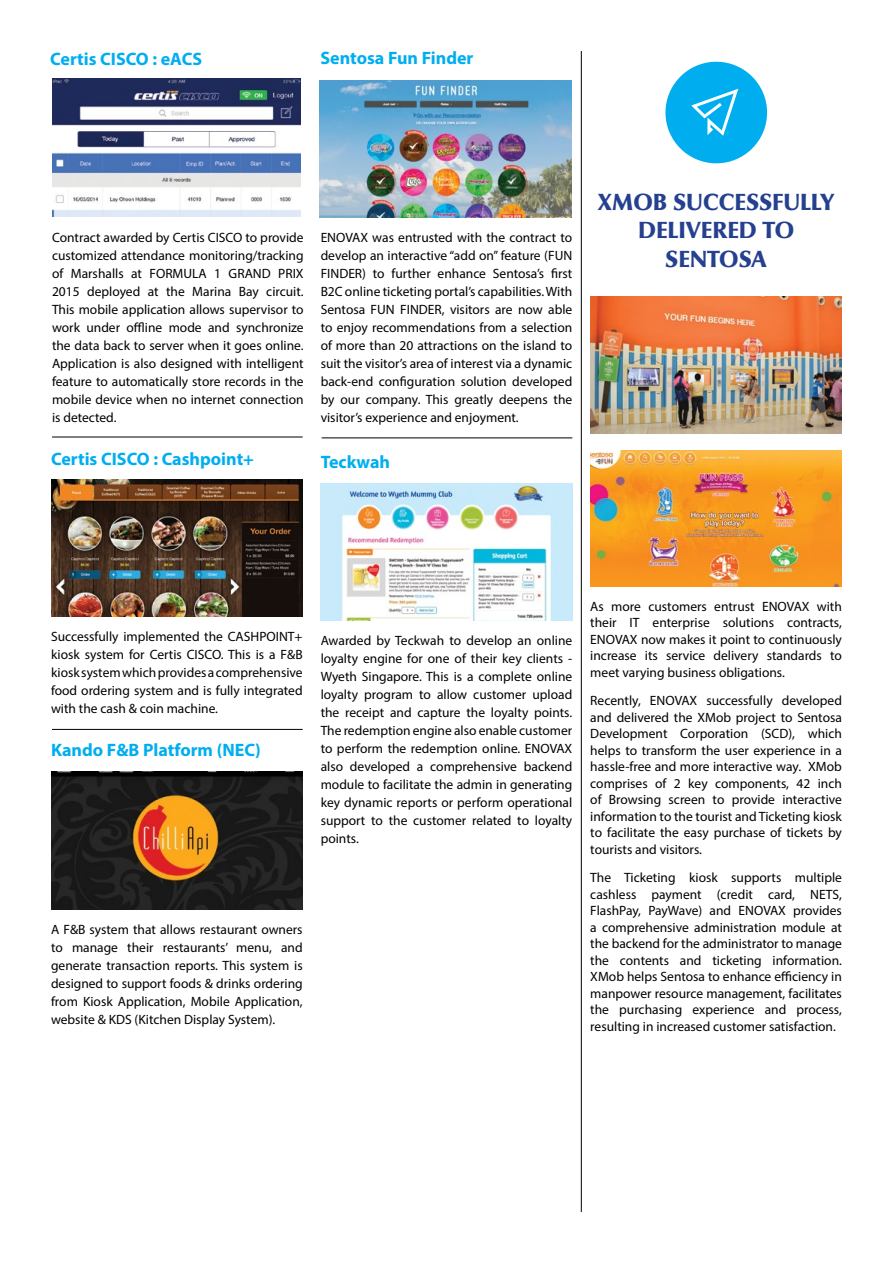
<style>
.page{position:relative;width:893px;height:1263px;background:#fff}
.page>*{position:absolute;margin:0;border:0;box-sizing:border-box;transform-origin:0 0}
.t1{font:24px/28.8px "URW Classico Blac";color:#25408f;text-align:center}
.t2{font:700 18px "Myriad Pro";color:#00aeef}
.t3{font:13.5px/18px "Myriad Pro";color:#000;text-align:justify}
</style>
<div class="page">
<div style="left:665px;top:62px;width:102px;height:101px;background:#00aeef;border-radius:50%"></div>
<img style="left:590px;top:296px;width:252px;height:138px">
<img style="left:590px;top:450px;width:252px;height:136px">
<img style="left:51px;top:479px;width:252px;height:138px">
<img style="left:321px;top:483px;width:251px;height:138px">
<img style="left:320px;top:80px;width:251px;height:138px">
<img style="left:51px;top:772px;width:252px;height:137px">
<img style="left:53px;top:79px;width:248px;height:137px">
<hr style="left:52px;top:437px;width:251px;height:1px;background:#000">
<hr style="left:52px;top:729px;width:251px;height:1px;background:#000">
<hr style="left:322px;top:437px;width:250px;height:1px;background:#000">
<svg style="left:691px;top:89px;width:47px;height:47px"></svg>
<hr style="left:581px;top:51px;width:1px;height:1161px;background:#000">
<h2 class="t2" style="left:50px;top:47px;width:153px">Certis CISCO : eACS</h2>
<h2 class="t2" style="left:320px;top:47px;width:154px">Sentosa Fun Finder</h2>
<p class="t3" style="left:52px;top:228px;width:253px">Contract awarded by Certis CISCO to provide customized attendance monitoring/tracking of Marshalls at FORMULA 1 GRAND PRIX 2015 deployed at the Marina Bay circuit.<br>This mobile application allows supervisor to work under offline mode and synchronize the data back to server when it goes online.<br>Application is also designed with intelligent feature to automatically store records in the mobile device when no internet connection is detected.</p>
<p class="t3" style="left:321px;top:228px;width:253px">ENOVAX was entrusted with the contract to develop an interactive “add on” feature (FUN FINDER) to further enhance Sentosa’s first B2C online ticketing portal’s capabilities. With Sentosa FUN FINDER, visitors are now able to enjoy recommendations from a selection of more than 20 attractions on the island to suit the visitor’s area of interest via a dynamic back-end configuration solution developed by our company. This greatly deepens the visitor’s experience and enjoyment.</p>
<h2 class="t2" style="left:51px;top:447px;width:204px">Certis CISCO : Cashpoint+</h2>
<h2 class="t2" style="left:321px;top:450px;width:71px">Teckwah</h2>
<h1 class="t1" style="left:598px;top:187px;width:238px">XMOB SUCCESSFULLY<br>DELIVERED TO<br>SENTOSA</h1>
<p class="t3" style="left:51px;top:627px;width:253px">Successfully implemented the CASHPOINT+ kiosk system for Certis CISCO. This is a F&amp;B kiosk system which provides a comprehensive food ordering system and is fully integrated with the cash &amp; coin machine.</p>
<p class="t3" style="left:321px;top:631px;width:253px">Awarded by Teckwah to develop an online loyalty engine for one of their key clients - Wyeth Singapore. This is a complete online loyalty program to allow customer upload the receipt and capture the loyalty points.<br>The redemption engine also enable customer to perform the redemption online. ENOVAX also developed a comprehensive backend module to facilitate the admin in generating key dynamic reports or perform operational support to the customer related to loyalty points.</p>
<h2 class="t2" style="left:51px;top:738px;width:211px">Kando F&amp;B Platform (NEC)</h2>
<p class="t3" style="left:51px;top:920px;width:253px">A F&amp;B system that allows restaurant owners to manage their restaurants’ menu, and generate transaction reports. This system is designed to support foods &amp; drinks ordering from Kiosk Application, Mobile Application, website &amp; KDS (Kitchen Display System).</p>
<p class="t3" style="left:590px;top:598px;width:253px;line-height:16.5px">As more customers entrust ENOVAX with their IT enterprise solutions contracts, ENOVAX now makes it point to continuously increase its service delivery standards to meet varying business obligations.</p>
<p class="t3" style="left:590px;top:692px;width:253px;line-height:16.5px">Recently, ENOVAX successfully developed and delivered the XMob project to Sentosa Development Corporation (SCD), which helps to transform the user experience in a hassle-free and more interactive way. XMob comprises of 2 key components, 42 inch of Browsing screen to provide interactive information to the tourist and Ticketing kiosk to facilitate the easy purchase of tickets by tourists and visitors.</p>
<p class="t3" style="left:590px;top:869px;width:253px;line-height:16.5px">The Ticketing kiosk supports multiple cashless payment (credit card, NETS, FlashPay, PayWave) and ENOVAX provides a comprehensive administration module at the backend for the administrator to manage the contents and ticketing information.<br>XMob helps Sentosa to enhance efficiency in manpower resource management, facilitates the purchasing experience and process, resulting in increased customer satisfaction.</p>
</div>
